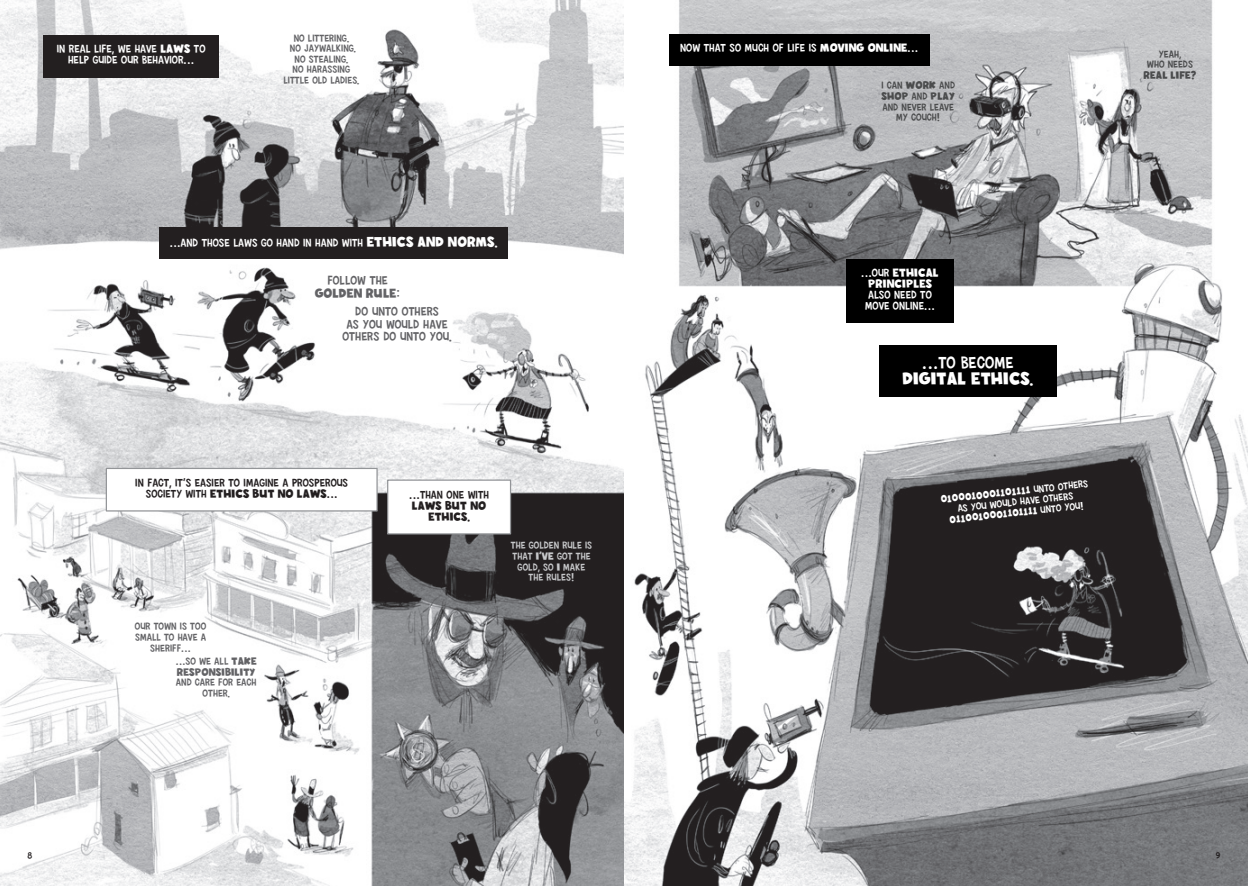
<style>
.page{position:relative;width:1248px;height:886px;background:#fff}
.page>*{position:absolute;margin:0;border:0;box-sizing:border-box;transform-origin:0 0}
.narrator-big{font:700 18.75px/16.2px "Calculus";color:#fff;text-align:center}
.speech-bigger{font:500 13.75px/12.5px "Calculus";color:#636366;text-align:center}
.narrator{font:500 12.5px/11.2px "Calculus";color:#fff;text-align:center}
.narrator-2{font:500 12.5px/11.2px "Calculus";color:#231f20;text-align:center}
.narrator-3{font:700 12.5px/11.2px "Calculus";color:#231f20;text-align:center}
.speech{font:500 11.25px/10.6px "Calculus";color:#636366;text-align:center}
.speech-2{font:500 11.25px/10.6px "Calculus";color:#fff;text-align:center}
.speech-3{font:500 11.25px/10.6px "Calculus";color:#4b4c4d;text-align:center}
.speech-4{font:500 11.25px/10.6px "Calculus";color:#c7c8ca;text-align:center}
.t1{font:500 10px "Calculus";color:#231f20}
.s1{font-weight:700}
.s2{font-weight:700;font-size:15px}
.s3{font-size:15px}
.s4{font-weight:500}
</style>
<div class="page">
<img style="left:0;top:0;width:1247px;height:886px">
<div style="left:44px;top:35px;width:175px;height:42px;background:#231f20"></div>
<div style="left:669px;top:34px;width:260px;height:32px;background:#000"></div>
<div style="left:846px;top:259px;width:107px;height:63px;background:#000"></div>
<div style="left:879px;top:346px;width:177px;height:51px;background:#000"></div>
<div style="left:159px;top:227px;width:349px;height:32px;background:#231f20"></div>
<div style="left:106px;top:468px;width:271px;height:43px;background:#fff"></div>
<div style="left:106px;top:468px;width:271px;height:43px;border:1px solid #939598"></div>
<div style="left:387px;top:480px;width:123px;height:54px;background:#fff"></div>
<div style="left:387px;top:479px;width:124px;height:55px;border:1px solid #939598"></div>
<p class="speech" style="left:290px;top:32px;width:67px">NO LITTERING.<br>NO JAYWALKING.<br>NO STEALING.</p>
<p class="speech" style="left:283px;top:64px;width:77px">NO HARASSING<br>LITTLE OLD LADIES.</p>
<p class="narrator" style="left:57px;top:42px;width:150px">IN REAL LIFE, WE HAVE <span class="s1">LAWS</span> TO<br>HELP GUIDE OUR BEHAVIOR…</p>
<p class="narrator" style="left:680px;top:42px;width:240px">NOW THAT SO MUCH OF LIFE IS <span class="s1">MOVING ONLINE</span>…</p>
<p class="speech-3" style="left:881px;top:80px;width:75px">I CAN <span class="s1">WORK</span> AND<br><span class="s1">SHOP</span> AND <span class="s1">PLAY<br></span>AND NEVER LEAVE<br>MY COUCH!</p>
<p class="narrator" style="left:170px;top:236px;width:329px">…AND THOSE LAWS GO HAND IN HAND WITH <span class="s2">ETHICS AND NORMS</span><span class="s3">.</span></p>
<p class="speech-bigger" style="left:315px;top:274px;width:87px">FOLLOW THE<br><span class="s1">GOLDEN RULE</span>:</p>
<p class="speech-bigger" style="left:342px;top:305px;width:111px">DO UNTO OTHERS<br>AS YOU WOULD HAVE<br>OTHERS DO UNTO YOU.</p>
<p class="narrator-2" style="left:135px;top:476px;width:214px">IN FACT, IT’S EASIER TO IMAGINE A PROSPEROUS<br>SOCIETY WITH <span class="s1">ETHICS BUT NO LAWS</span>…</p>
<p class="narrator-3" style="left:409px;top:489px;width:81px"><span class="s4">…THAN ONE WITH<br></span>LAWS BUT NO<br>ETHICS.</p>
<p class="speech" style="left:135px;top:621px;width:73px">OUR TOWN IS TOO<br>SMALL TO HAVE A<br>SHERIFF…</p>
<p class="speech" style="left:176px;top:655px;width:82px">…SO WE ALL <span class="s1">TAKE<br>RESPONSIBILITY<br></span>AND CARE FOR EACH<br>OTHER.</p>
<p class="speech-4" style="left:511px;top:540px;width:83px">THE GOLDEN RULE IS<br>THAT <span class="s1">I’VE</span> GOT THE<br>GOLD, SO <span class="s1">I</span> MAKE<br>THE RULES!</p>
<p class="narrator" style="left:861px;top:266px;width:79px">…OUR <span class="s1">ETHICAL<br>PRINCIPLES<br></span>ALSO NEED TO<br>MOVE ONLINE…</p>
<p class="narrator-big" style="left:902px;top:354px;width:132px"><span class="s4">…TO BECOME<br></span>DIGITAL ETHICS<span class="s4">.</span></p>
<p class="speech-2" style="left:939px;top:494px;width:150px;rotate:-6deg"><span class="s1">0100010001101111</span> UNTO OTHERS<br>AS YOU WOULD HAVE OTHERS<br><span class="s1">0110010001101111</span> UNTO YOU!</p>
<p class="speech-3" style="left:1143px;top:48px;width:54px">YEAH,<br>WHO NEEDS<br><span class="s1">REAL LIFE?</span></p>
<p class="t1" style="left:27px;top:849px;width:6px">8</p>
<p class="t1" style="left:1215px;top:849px;width:6px">9</p>
</div>
